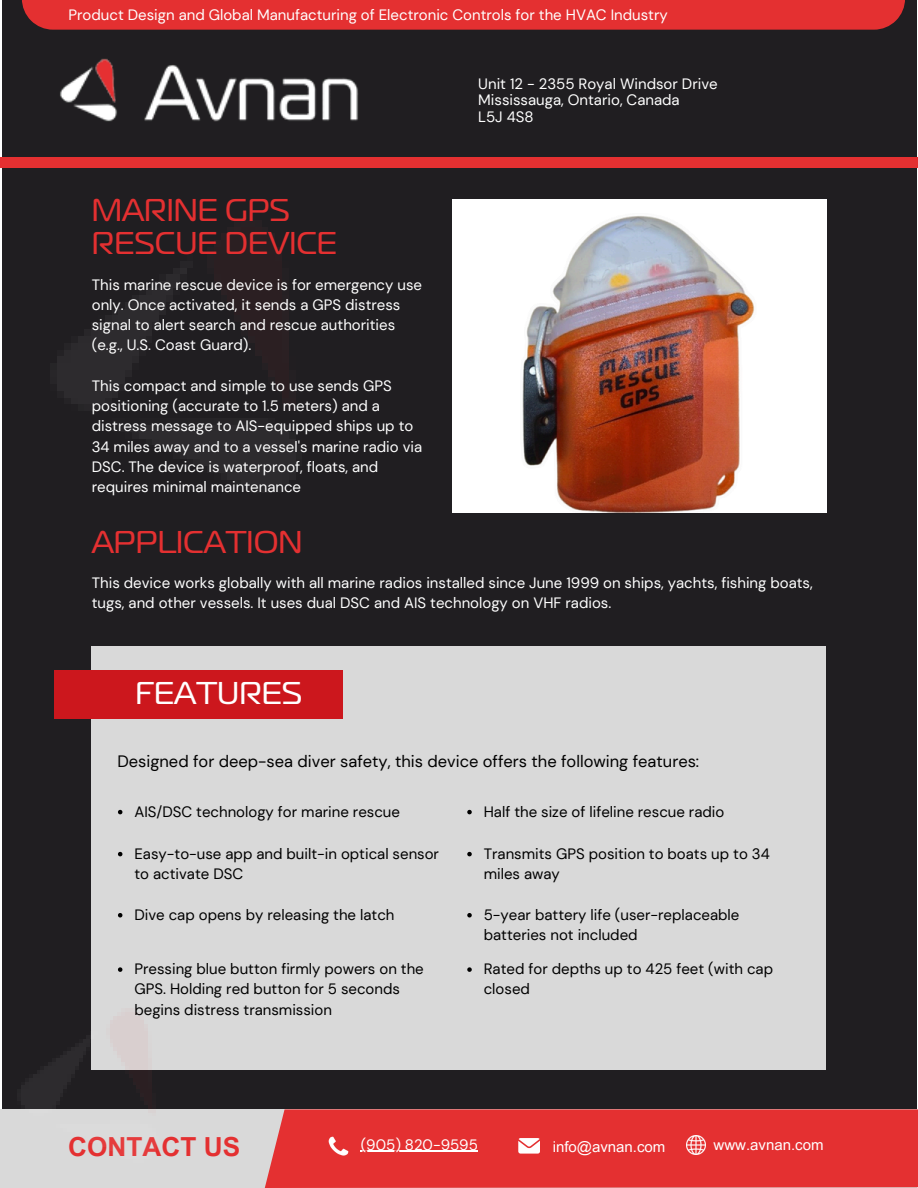
<style>
.page{position:relative;width:918px;height:1188px;background:#fff}
.page>*{position:absolute;margin:0;border:0;box-sizing:border-box;transform-origin:0 0}
.t1{font:31.5px/33.8px "Magistral";color:#e43031}
.t2{font:31.5px "Magistral";color:#fff}
.t3{font:700 26.25px "Arial MT Pro";color:#e43031}
.t4{font:16.5px "DM Sans";color:#000}
.t5{font:15px/20.2px "DM Sans";color:#fff}
.t6{font:15px/20.2px "DM Sans";color:#000}
.t7{font:15px "Arial MT Pro";color:#fff}
</style>
<div class="page">
<div style="left:2px;top:0;width:915px;height:1125px;background:#201e21"></div>
<div style="left:0;top:158px;width:918px;height:10px;background:#e43031"></div>
<div style="left:22px;top:0;width:883px;height:30px;background:#e43031"></div>
<div style="left:0;top:1110px;width:916px;height:78px;background:#d9d9d9"></div>
<div style="left:265px;top:1109px;width:653px;height:79px;background:#e43031"></div>
<img style="left:686px;top:1135px;width:20px;height:19px">
<img style="left:326px;top:1135px;width:24px;height:24px">
<svg style="left:518px;top:1138px;width:22px;height:16px"></svg>
<div style="left:92px;top:647px;width:734px;height:423px;background:#d9d9d9"></div>
<div style="left:54px;top:670px;width:289px;height:49px;background:#cc171d"></div>
<img style="left:60px;top:58px;width:299px;height:64px">
<img style="left:57px;top:227px;width:239px;height:259px">
<svg style="left:118px;top:967px;width:4px;height:5px"></svg>
<img style="left:2px;top:993px;width:207px;height:117px">
<img style="left:452px;top:200px;width:375px;height:313px">
<svg style="left:118px;top:810px;width:4px;height:4px"></svg>
<svg style="left:118px;top:852px;width:4px;height:4px"></svg>
<svg style="left:118px;top:913px;width:4px;height:4px"></svg>
<svg style="left:467px;top:810px;width:5px;height:4px"></svg>
<svg style="left:467px;top:852px;width:5px;height:4px"></svg>
<svg style="left:467px;top:913px;width:5px;height:4px"></svg>
<svg style="left:467px;top:967px;width:5px;height:5px"></svg>
<hr style="left:361px;top:1151px;width:117px;height:1px;background:#fff">
<p class="t5" style="left:68px;top:4px;width:601px">Product Design and Global Manufacturing of Electronic Controls for the HVAC Industry</p>
<p class="t1" style="left:92px;top:193px;width:247px">MARINE GPS<br>RESCUE DEVICE</p>
<p class="t5" style="left:92px;top:274px;width:332px">This marine rescue device is for emergency use only. Once activated, it sends a GPS distress signal to alert search and rescue authorities (e.g., U.S. Coast Guard).</p>
<p class="t5" style="left:92px;top:376px;width:332px">This compact and simple to use sends GPS positioning (accurate to 1.5 meters) and a distress message to AIS-equipped ships up to 34 miles away and to a vessel's marine radio via DSC. The device is waterproof, floats, and requires minimal maintenance</p>
<p class="t1" style="left:92px;top:525px;width:212px">APPLICATION</p>
<p class="t5" style="left:478px;top:73px;width:241px">Unit 12 - 2355 Royal Windsor Drive</p>
<p class="t5" style="left:478px;top:90px;width:203px">Mississauga, Ontario, Canada</p>
<h1 class="t5" style="left:478px;top:107px;width:57px">L5J 4S8</h1>
<p class="t5" style="left:92px;top:573px;width:723px">This device works globally with all marine radios installed since June 1999 on ships, yachts, fishing boats, tugs, and other vessels. It uses dual DSC and AIS technology on VHF radios.</p>
<h1 class="t2" style="left:135px;top:673px;width:169px">FEATURES</h1>
<p class="t4" style="left:117px;top:750px;width:583px">Designed for deep-sea diver safety, this device offers the following features:</p>
<p class="t6" style="left:134px;top:801px;width:267px">AIS/DSC technology for marine rescue</p>
<p class="t6" style="left:134px;top:843px;width:306px">Easy-to-use app and built-in optical sensor to activate DSC</p>
<p class="t6" style="left:134px;top:905px;width:262px">Dive cap opens by releasing the latch</p>
<p class="t6" style="left:134px;top:959px;width:291px">Pressing blue button firmly powers on the<br>GPS. Holding red button for 5 seconds begins distress transmission</p>
<h1 class="t6" style="left:484px;top:801px;width:242px">Half the size of lifeline rescue radio</h1>
<p class="t6" style="left:484px;top:843px;width:287px">Transmits GPS position to boats up to 34 miles away</p>
<p class="t6" style="left:484px;top:905px;width:257px">5-year battery life (user-replaceable batteries not included</p>
<p class="t6" style="left:484px;top:959px;width:291px">Rated for depths up to 425 feet (with cap closed</p>
<p class="t3" style="left:68px;top:1137px;width:174px">CONTACT US</p>
<p class="t5" style="left:361px;top:1135px;width:119px">(905) 820-9595</p>
<p class="t7" style="left:553px;top:1141px;width:114px">info@avnan.com</p>
<p class="t7" style="left:714px;top:1139px;width:111px">www.avnan.com</p>
</div>
